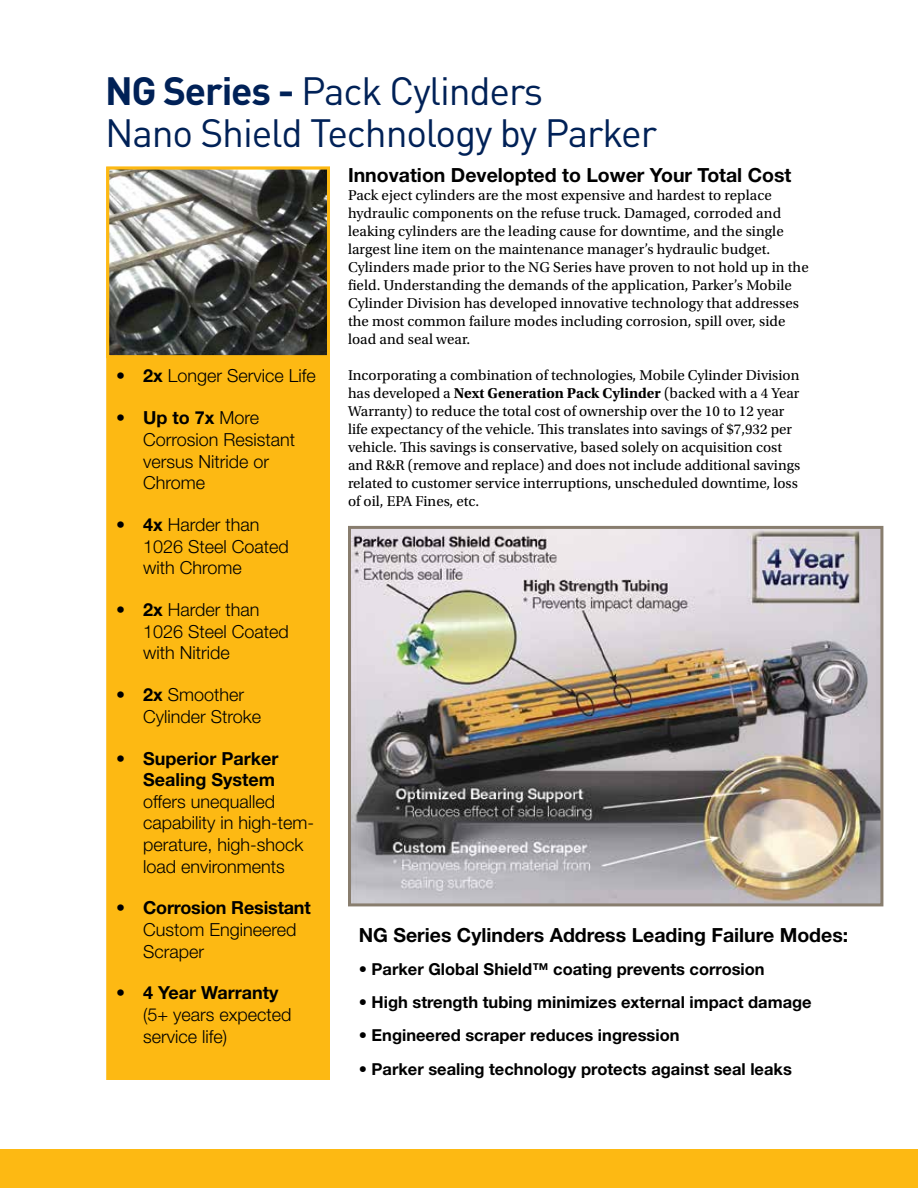
<style>
.page{position:relative;width:918px;height:1188px;background:#fff}
.page>*{position:absolute;margin:0;border:0;box-sizing:border-box;transform-origin:0 0}
.t1{font:39px/42px "DINOT";letter-spacing:-.03em;color:#002157}
.t2{font:700 19.5px "Helvetica Neue LT Std";color:#000}
.t3{font:300 18px/21.6px "Helvetica Neue LT Std";color:#000}
.t4{font:700 18px/21.6px "Helvetica Neue LT Std";color:#000;text-align:right}
.t5{font:700 16.5px "Helvetica Neue LT Std";color:#000}
.t6{font:15px/18px "Utopia Std";color:#000}
.s1{font-weight:700}
</style>
<div class="page">
<div style="left:0;top:1150px;width:918px;height:38px;background:#fdb913"></div>
<img style="left:352px;top:530px;width:527px;height:372px">
<div style="left:348px;top:526px;width:535px;height:380px;border:3px solid #887d6e"></div>
<div style="left:106px;top:167px;width:224px;height:913px;background:#fdb913;border:3px solid #fdb913"></div>
<img style="left:110px;top:171px;width:216px;height:183px">
<div style="left:106px;top:167px;width:224px;height:191px;border:3px solid #fdb913"></div>
<h1 class="t1" style="left:105px;top:68px;width:554px"><span class="s1">NG Series -</span> Pack Cylinders<br>Nano Shield Technology by Parker</h1>
<p class="t3" style="left:116px;top:365px;width:201px"><span class="s1">• 2x</span> Longer Service Life</p>
<p class="t3" style="left:143px;top:407px;width:154px;text-indent:-27px"><span class="s1">• Up to 7x</span> More<br>Corrosion Resistant versus Nitride or<br>Chrome</p>
<p class="t3" style="left:143px;top:513px;width:147px;text-indent:-27px"><span class="s1">• 4x</span> Harder than<br>1026 Steel Coated with Chrome</p>
<p class="t3" style="left:143px;top:598px;width:147px;text-indent:-27px"><span class="s1">• 2x</span> Harder than<br>1026 Steel Coated with Nitride</p>
<p class="t3" style="left:143px;top:684px;width:120px;text-indent:-27px"><span class="s1">• 2x</span> Smoother<br>Cylinder Stroke</p>
<p class="t4" style="left:116px;top:747px;width:164px">• Superior Parker<br>Sealing System</p>
<p class="t3" style="left:143px;top:790px;width:172px">offers unequalled capability in high-tem&shy;perature, high-shock load environments</p>
<p class="t4" style="left:116px;top:897px;width:196px">• Corrosion Resistant</p>
<p class="t3" style="left:143px;top:918px;width:155px">Custom Engineered<br>Scraper</p>
<p class="t4" style="left:116px;top:982px;width:164px">• 4 Year Warranty</p>
<p class="t3" style="left:143px;top:1003px;width:150px">(5+ years expected service life)</p>
<h2 class="t2" style="left:348px;top:163px;width:445px">Innovation Developted to Lower Your Total Cost</h2>
<p class="t6" style="left:348px;top:187px;width:462px">Pack eject cylinders are the most expensive and hardest to replace hydraulic components on the refuse truck. Damaged, corroded and leaking cylinders are the leading cause for downtime, and the single largest line item on the maintenance manager’s hydraulic budget.<br>Cylinders made prior to the NG Series have proven to not hold up in the field. Understanding the demands of the application, Parker’s Mobile Cylinder Division has developed innovative technology that addresses the most common failure modes including corrosion, spill over, side load and seal wear.</p>
<p class="t6" style="left:348px;top:367px;width:454px">Incorporating a combination of technologies, Mobile Cylinder Division has developed a <span class="s1">Next Generation Pack Cylinder</span> (backed with a 4 Year Warranty) to reduce the total cost of ownership over the 10 to 12 year life expectancy of the vehicle. This translates into savings of $7,932 per vehicle. This savings is conservative, based solely on acquisition cost and R&amp;R (remove and replace) and does not include additional savings related to customer service interruptions, unscheduled downtime, loss of oil, EPA Fines, etc.</p>
<h2 class="t2" style="left:359px;top:923px;width:491px">NG Series Cylinders Address Leading Failure Modes:</h2>
<p class="t5" style="left:359px;top:959px;width:408px">• Parker Global Shield™ coating prevents corrosion</p>
<p class="t5" style="left:359px;top:992px;width:454px">• High strength tubing minimizes external impact damage</p>
<p class="t5" style="left:359px;top:1025px;width:322px">• Engineered scraper reduces ingression</p>
<p class="t5" style="left:359px;top:1059px;width:435px">• Parker sealing technology protects against seal leaks</p>
</div>
